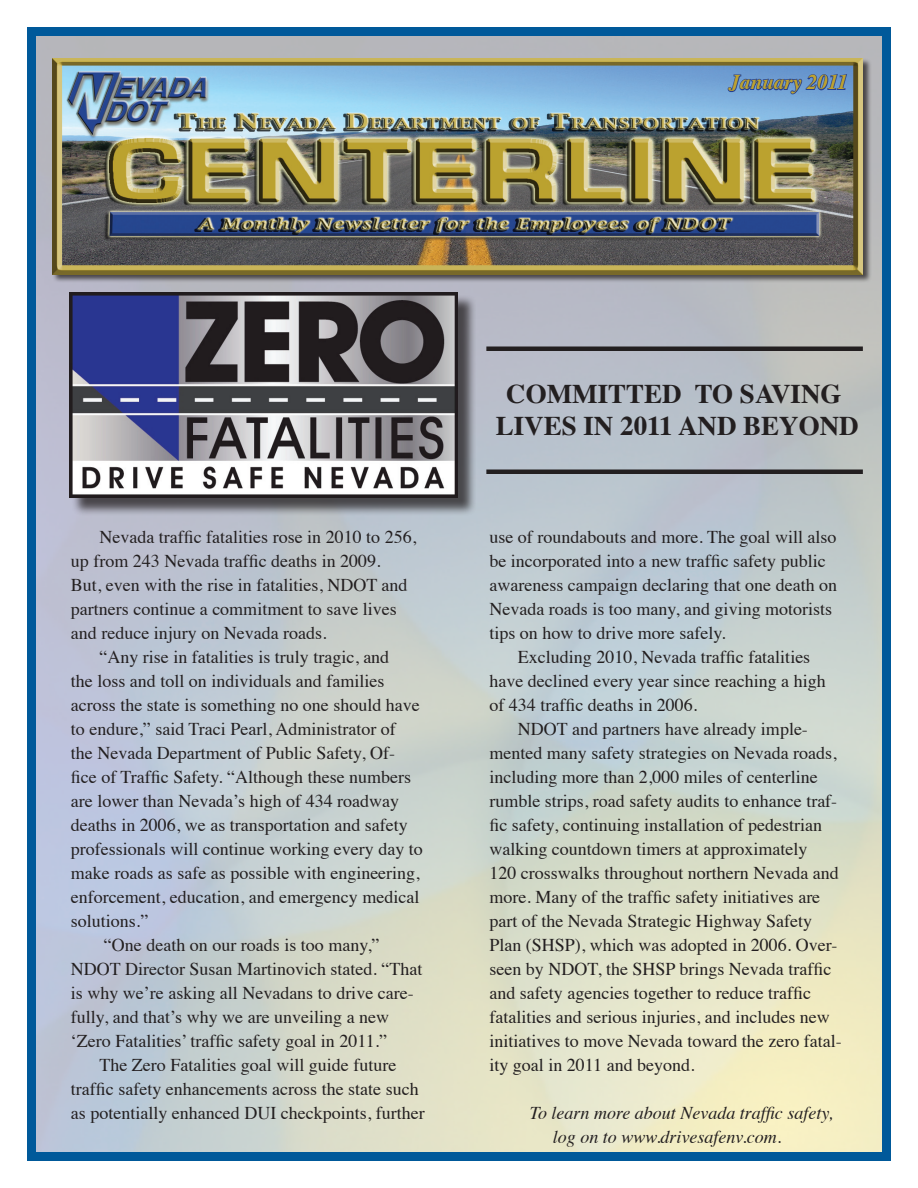
<style>
.page{position:relative;width:918px;height:1188px;background:#fff}
.page>*{position:absolute;margin:0;border:0;box-sizing:border-box;transform-origin:0 0}
.t1{font:700 27px/32.4px "Times";color:#231f20;text-align:center}
.t2{font:italic 700 21px "Times";color:#bda22f}
.t3{font:18px/24px "Times";color:#231f20}
.t4{font:italic 18px/24px "Times";color:#231f20}
</style>
<div class="page">
<div style="left:52px;top:58px;width:819px;height:225px;background:#231f20;opacity:.75"></div>
<img style="left:53px;top:58px;width:810px;height:216px">
<svg style="left:726px;top:71px;width:122px;height:27px;background:#5b85c0"></svg>
<div style="left:71px;top:295px;width:405px;height:221px;background:#231f20;opacity:.75"></div>
<img style="left:69px;top:292px;width:389px;height:206px">
<div style="left:486px;top:346px;width:377px;height:5px;background:#231f20"></div>
<hr style="left:486px;top:470px;width:377px;height:4px;background:#231f20">
<div style="left:27px;top:27px;width:864px;height:1134px;border:9px solid #00599a"></div>
<p class="t2" style="left:729px;top:62px;width:120px">January 2011</p>
<p class="t3" style="left:71px;top:523px;width:347px;text-indent:28px">Nevada traffic fatalities rose in 2010 to 256, up from 243 Nevada traffic deaths in 2009.<br>But, even with the rise in fatalities, NDOT and partners continue a commitment to save lives and reduce injury on Nevada roads.</p>
<p class="t3" style="left:99px;top:643px;width:291px">“Any rise in fatalities is truly tragic, and</p>
<p class="t3" style="left:71px;top:667px;width:315px">the loss and toll on individuals and families</p>
<p class="t3" style="left:71px;top:691px;width:350px">across the state is something no one should have</p>
<p class="t3" style="left:71px;top:715px;width:326px">to endure,” said Traci Pearl, Administrator of</p>
<p class="t3" style="left:71px;top:739px;width:326px">the Nevada Department of Public Safety, Of-</p>
<p class="t3" style="left:71px;top:763px;width:342px">fice of Traffic Safety. “Although these numbers</p>
<p class="t3" style="left:71px;top:787px;width:330px">are lower than Nevada’s high of 434 roadway</p>
<p class="t3" style="left:71px;top:811px;width:338px">deaths in 2006, we as transportation and safety</p>
<p class="t3" style="left:71px;top:835px;width:353px">professionals will continue working every day to</p>
<p class="t3" style="left:71px;top:859px;width:350px">make roads as safe as possible with engineering,</p>
<p class="t3" style="left:71px;top:883px;width:350px">enforcement, education, and emergency medical</p>
<p class="t3" style="left:71px;top:907px;width:79px">solutions.”</p>
<p class="t3" style="left:104px;top:931px;width:277px">“One death on our roads is too many,”</p>
<p class="t3" style="left:71px;top:955px;width:353px">NDOT Director Susan Martinovich stated. “That</p>
<p class="t3" style="left:71px;top:979px;width:344px">is why we’re asking all Nevadans to drive care-</p>
<p class="t3" style="left:71px;top:1003px;width:320px">fully, and that’s why we are unveiling a new</p>
<p class="t3" style="left:71px;top:1027px;width:318px">‘Zero Fatalities’ traffic safety goal in 2011.”</p>
<p class="t3" style="left:99px;top:1051px;width:298px">The Zero Fatalities goal will guide future</p>
<p class="t3" style="left:71px;top:1075px;width:349px">traffic safety enhancements across the state such</p>
<p class="t3" style="left:71px;top:1099px;width:355px">as potentially enhanced DUI checkpoints, further</p>
<h1 class="t1" style="left:496px;top:375px;width:365px">COMMITTED TO SAVING<br>LIVES IN 2011 AND BEYOND</h1>
<p class="t3" style="left:489px;top:523px;width:349px">use of roundabouts and more. The goal will also be incorporated into a new traffic safety public awareness campaign declaring that one death on Nevada roads is too many, and giving motorists tips on how to drive more safely.</p>
<p class="t3" style="left:489px;top:643px;width:338px;text-indent:28px">Excluding 2010, Nevada traffic fatalities have declined every year since reaching a high of 434 traffic deaths in 2006.</p>
<p class="t3" style="left:489px;top:715px;width:354px;text-indent:28px">NDOT and partners have already imple&shy;mented many safety strategies on Nevada roads, including more than 2,000 miles of centerline rumble strips, road safety audits to enhance traf&shy;fic safety, continuing installation of pedestrian walking countdown timers at approximately<br>120 crosswalks throughout northern Nevada and more. Many of the traffic safety initiatives are part of the Nevada Strategic Highway Safety Plan (SHSP), which was adopted in 2006. Over&shy;seen by NDOT, the SHSP brings Nevada traffic and safety agencies together to reduce traffic fatalities and serious injuries, and includes new initiatives to move Nevada toward the zero fatal&shy;ity goal in 2011 and beyond.</p>
<p class="t4" style="left:553px;top:1100px;width:281px;text-indent:-23px">To learn more about Nevada traffic safety, log on to www.drivesafenv.com.</p>
</div>
